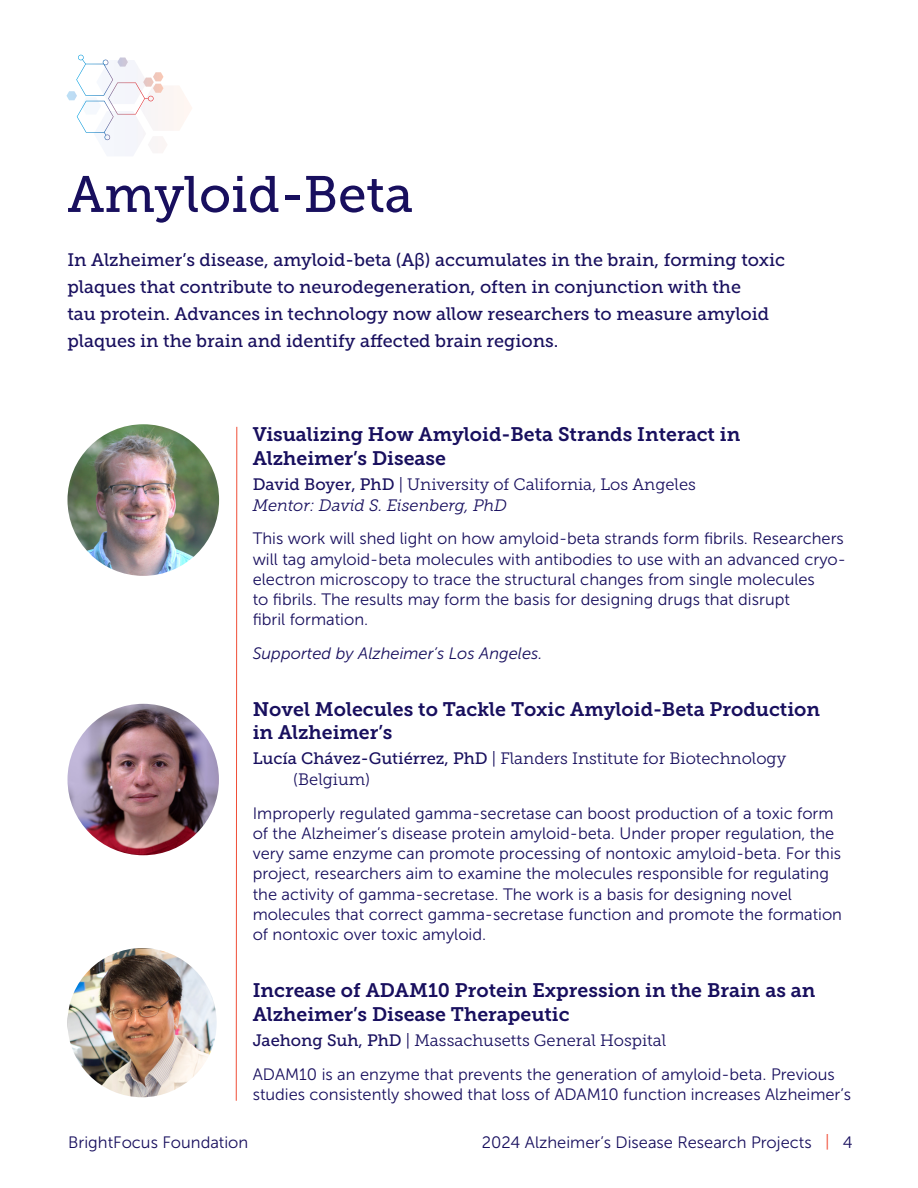
<style>
.page{position:relative;width:918px;height:1188px;background:#fff}
.page>*{position:absolute;margin:0;border:0;box-sizing:border-box;transform-origin:0 0}
._1_-_Section_Header{font:51px "Museo Slab 500";color:#180f5e}
._1_-_Project_Title{font:19.5px/23.4px "Museo Slab 700";color:#180f5e}
._2_-_Section_Header_-_Body{font:18px/27px "Museo Slab 500";color:#180f5e}
._3_-_Project_Body{font:16.5px/20.2px "Museo Sans 300";color:#180f5e}
._2_-_Researcher_Name{font:16.5px/20.5px "Museo Slab 300";color:#180f5e}
._4_-_Italics__this_grant_is{font:italic 16.5px "Museo Sans 300";color:#180f5e}
._3__-_Mentor{font:italic 16.5px "Museo Slab 300";color:#180f5e}
.s1{font-family:"Arial"}
.s2{font-family:"Museo Slab 500"}
.s3{color:#f04e37}
</style>
<div class="page">
<svg style="left:66px;top:55px;width:126px;height:101px"></svg>
<img style="left:68px;top:424px;width:151px;height:152px;border-radius:76px">
<img style="left:68px;top:704px;width:151px;height:151px;border-radius:76px">
<img style="left:68px;top:948px;width:149px;height:149px;border-radius:75px">
<svg style="left:236px;top:426px;width:1px;height:675px"></svg>
<h2 class="_1_-_Section_Header" style="left:68px;top:166px;width:347px">Amyloid-Beta</h2>
<p class="_2_-_Section_Header_-_Body" style="left:68px;top:246px;width:719px">In Alzheimer’s disease, amyloid-beta (A<span class="s1">β</span>) accumulates in the brain, forming toxic plaques that contribute to neurodegeneration, often in conjunction with the<br>tau protein. Advances in technology now allow researchers to measure amyloid plaques in the brain and identify affected brain regions.</p>
<h3 class="_1_-_Project_Title" style="left:253px;top:423px;width:489px">Visualizing How Amyloid-Beta Strands Interact in<br>Alzheimer’s Disease</h3>
<h4 class="_2_-_Researcher_Name" style="left:253px;top:474px;width:445px"><span class="s2">David Boyer, PhD</span> | University of California, Los Angeles</h4>
<h5 class="_3__-_Mentor" style="left:253px;top:496px;width:256px">Mentor: David S. Eisenberg, PhD</h5>
<p class="_3_-_Project_Body" style="left:253px;top:529px;width:595px">This work will shed light on how amyloid-beta strands form fibrils. Researchers will tag amyloid-beta molecules with antibodies to use with an advanced cryo&shy;electron microscopy to trace the structural changes from single molecules<br>to fibrils. The results may form the basis for designing drugs that disrupt<br>fibril formation.</p>
<p class="_4_-_Italics__this_grant_is" style="left:253px;top:644px;width:291px">Supported by Alzheimer’s Los Angeles.</p>
<h3 class="_1_-_Project_Title" style="left:253px;top:697px;width:569px">Novel Molecules to Tackle Toxic Amyloid-Beta Production in Alzheimer’s</h3>
<h4 class="_2_-_Researcher_Name" style="left:293px;top:748px;width:494px;text-indent:-41px"><span class="s2">Lucía Chávez-Gutiérrez, PhD</span> | Flanders Institute for Biotechnology (Belgium)</h4>
<p class="_3_-_Project_Body" style="left:253px;top:803px;width:591px">Improperly regulated gamma-secretase can boost production of a toxic form of the Alzheimer’s disease protein amyloid-beta. Under proper regulation, the very same enzyme can promote processing of nontoxic amyloid-beta. For this project, researchers aim to examine the molecules responsible for regulating the activity of gamma-secretase. The work is a basis for designing novel molecules that correct gamma-secretase function and promote the formation of nontoxic over toxic amyloid.</p>
<h3 class="_1_-_Project_Title" style="left:253px;top:979px;width:564px">Increase of ADAM10 Protein Expression in the Brain as an<br>Alzheimer’s Disease Therapeutic</h3>
<h4 class="_2_-_Researcher_Name" style="left:253px;top:1030px;width:415px"><span class="s2">Jaehong Suh, PhD</span> | Massachusetts General Hospital</h4>
<p class="_3_-_Project_Body" style="left:253px;top:1064px;width:600px">ADAM10 is an enzyme that prevents the generation of amyloid-beta. Previous studies consistently showed that loss of ADAM10 function increases Alzheimer’s</p>
<p class="_3_-_Project_Body" style="left:68px;top:1132px;width:182px">BrightFocus Foundation</p>
<p class="_3_-_Project_Body" style="left:482px;top:1132px;width:372px">2024 Alzheimer’s Disease Research Projects <span class="s3">|</span> 4</p>
</div>
